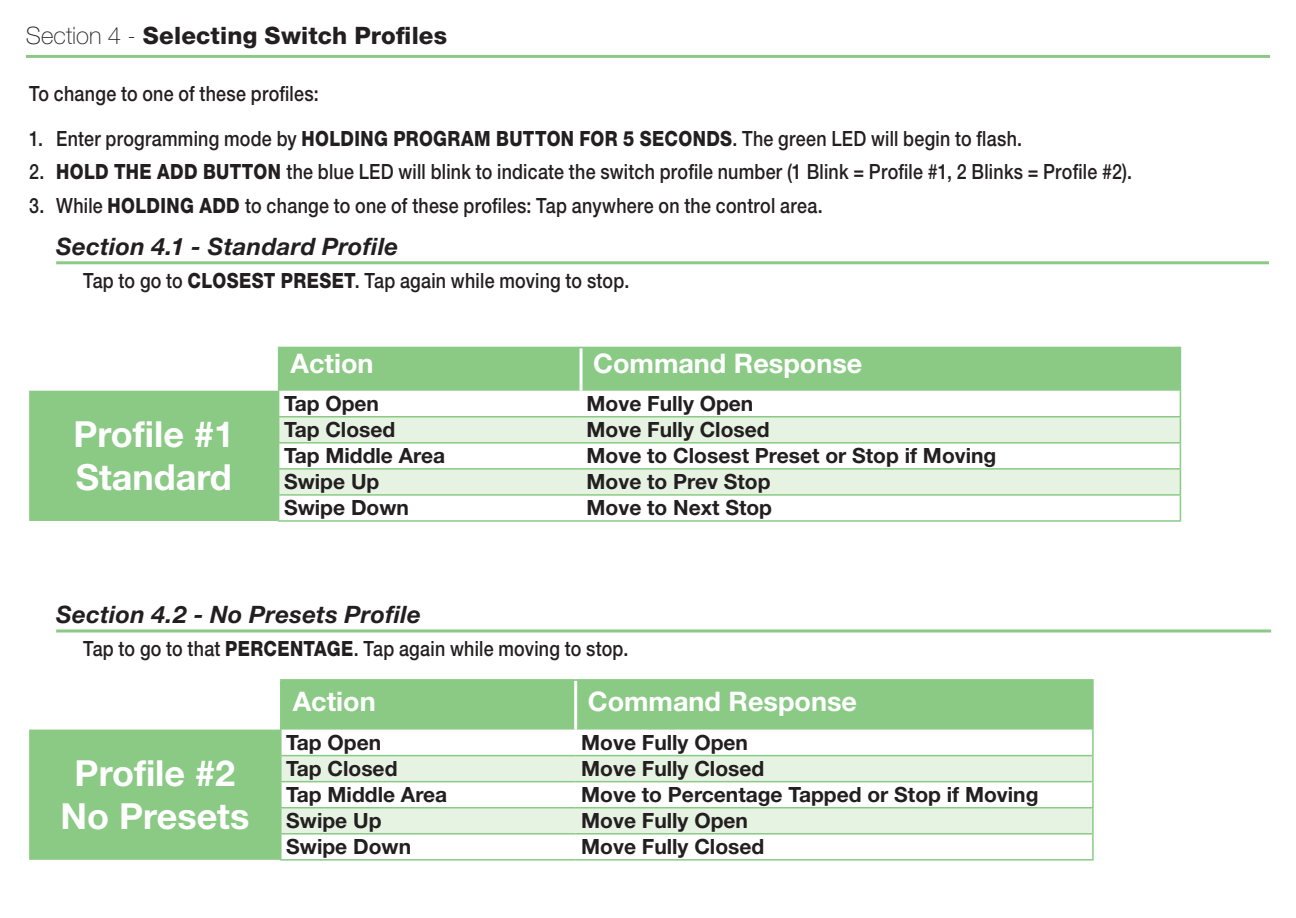
<style>
.page{position:relative;width:1296px;height:918px;background:#fff}
.page>*{position:absolute;margin:0;border:0;box-sizing:border-box;transform-origin:0 0}
.t1{font:700 36px/43.2px "Helvetica Neue LT Pro";color:#fff}
.t2{font:700 27px "Helvetica Neue LT Pro";color:#fff}
.Instructions_Section{font:italic 700 24px "Helvetica Neue LT Std";letter-spacing:.015em;color:#231f20}
.Instructions_Section-2{font:800 24px "Helvetica Neue LT Std";letter-spacing:.005em;color:#231f20}
.IO_Instructions{font:500 21px "Helvetica Neue LT Std";letter-spacing:.015em;color:#231f20;scale:.85 1}
.t3{font:700 21px "Helvetica Neue LT Pro";color:#231f20}
.s1{font-weight:100}
.s2{font-weight:800}
</style>
<div class="page">
<hr style="left:56px;top:261px;width:1213px;height:3px;background:#8aca85">
<svg style="left:29px;top:347px;width:1151px;height:174px;fill:#8aca85"></svg>
<svg style="left:279px;top:418px;width:901px;height:76px;fill:#e6f2e2"></svg>
<hr style="left:278px;top:416px;width:303px;height:2px;background:#8aca85">
<hr style="left:581px;top:416px;width:600px;height:2px;background:#8aca85">
<hr style="left:278px;top:442px;width:303px;height:2px;background:#8aca85">
<hr style="left:581px;top:442px;width:600px;height:2px;background:#8aca85">
<hr style="left:278px;top:468px;width:303px;height:2px;background:#8aca85">
<hr style="left:581px;top:468px;width:600px;height:2px;background:#8aca85">
<hr style="left:278px;top:494px;width:303px;height:2px;background:#8aca85">
<hr style="left:581px;top:494px;width:600px;height:2px;background:#8aca85">
<hr style="left:580px;top:348px;width:3px;height:43px;background:#fff">
<hr style="left:278px;top:347px;width:303px;height:1px;background:#8aca85">
<hr style="left:278px;top:348px;width:1px;height:43px;background:#8aca85">
<hr style="left:581px;top:347px;width:600px;height:1px;background:#8aca85">
<hr style="left:1180px;top:348px;width:1px;height:43px;background:#8aca85">
<svg style="left:278px;top:391px;width:1px;height:129px"></svg>
<svg style="left:1180px;top:391px;width:1px;height:129px"></svg>
<hr style="left:278px;top:520px;width:303px;height:2px;background:#8aca85">
<hr style="left:581px;top:520px;width:600px;height:2px;background:#8aca85">
<hr style="left:56px;top:629px;width:1215px;height:3px;background:#8aca85">
<svg style="left:29px;top:681px;width:1063px;height:179px;fill:#8aca85"></svg>
<svg style="left:282px;top:756px;width:810px;height:77px;fill:#e6f2e2"></svg>
<hr style="left:280px;top:755px;width:296px;height:1px;background:#8aca85">
<hr style="left:576px;top:755px;width:518px;height:1px;background:#8aca85">
<hr style="left:280px;top:781px;width:296px;height:1px;background:#8aca85">
<hr style="left:576px;top:781px;width:518px;height:1px;background:#8aca85">
<hr style="left:280px;top:807px;width:296px;height:1px;background:#8aca85">
<hr style="left:576px;top:807px;width:518px;height:1px;background:#8aca85">
<hr style="left:280px;top:833px;width:296px;height:2px;background:#8aca85">
<hr style="left:576px;top:833px;width:518px;height:2px;background:#8aca85">
<hr style="left:574px;top:681px;width:3px;height:49px;background:#fff">
<hr style="left:280px;top:679px;width:296px;height:2px;background:#8aca85">
<hr style="left:280px;top:681px;width:2px;height:49px;background:#8aca85">
<hr style="left:576px;top:679px;width:518px;height:2px;background:#8aca85">
<hr style="left:1092px;top:681px;width:2px;height:49px;background:#8aca85">
<hr style="left:280px;top:730px;width:2px;height:25px;background:#8aca85">
<hr style="left:1092px;top:730px;width:2px;height:25px;background:#8aca85">
<hr style="left:280px;top:756px;width:2px;height:25px;background:#8aca85">
<hr style="left:1092px;top:756px;width:2px;height:25px;background:#8aca85">
<hr style="left:280px;top:782px;width:2px;height:25px;background:#8aca85">
<hr style="left:1092px;top:782px;width:2px;height:25px;background:#8aca85">
<hr style="left:280px;top:808px;width:2px;height:25px;background:#8aca85">
<hr style="left:1092px;top:808px;width:2px;height:25px;background:#8aca85">
<hr style="left:280px;top:835px;width:2px;height:24px;background:#8aca85">
<hr style="left:1092px;top:835px;width:2px;height:24px;background:#8aca85">
<hr style="left:280px;top:859px;width:296px;height:2px;background:#8aca85">
<hr style="left:576px;top:859px;width:518px;height:2px;background:#8aca85">
<hr style="left:26px;top:55px;width:1244px;height:3px;background:#8aca85">
<p class="Instructions_Section-2" style="left:26px;top:21px;width:423px"><span class="s1">Section 4 -</span> Selecting Switch Profiles</p>
<p class="IO_Instructions" style="left:29px;top:81px;width:342px">To change to one of these profi les:</p>
<p class="IO_Instructions" style="left:29px;top:126px;width:1170px">1. Enter programming mode by <span class="s2">HOLDING PROGRAM BUTTON FOR 5 SECONDS</span>. The green LED will begin to flash.</p>
<p class="IO_Instructions" style="left:29px;top:159px;width:1299px">2. <span class="s2">HOLD THE ADD BUTTON</span> the blue LED will blink to indicate the switch profile number (1 Blink = Profile #1, 2 Blinks = Profile #2).</p>
<p class="IO_Instructions" style="left:29px;top:193px;width:935px">3. While <span class="s2">HOLDING ADD</span> to change to one of these profi les: Tap anywhere on the control area.</p>
<p class="Instructions_Section" style="left:56px;top:231px;width:344px">Section 4.1 - Standard Profile</p>
<p class="IO_Instructions" style="left:83px;top:268px;width:644px">Tap to go to <span class="s2">CLOSEST PRESET</span>. Tap again while moving to stop.</p>
<p class="t1" style="left:74px;top:412px;width:162px">Profile #1<br>Standard</p>
<p class="t2" style="left:291px;top:347px;width:84px">Action</p>
<p class="t2" style="left:593px;top:347px;width:271px">Command Response</p>
<p class="t3" style="left:284px;top:391px;width:96px">Tap Open</p>
<p class="t3" style="left:587px;top:391px;width:168px">Move Fully Open</p>
<p class="t3" style="left:284px;top:417px;width:113px">Tap Closed</p>
<p class="t3" style="left:587px;top:417px;width:185px">Move Fully Closed</p>
<p class="t3" style="left:284px;top:443px;width:162px">Tap Middle Area</p>
<p class="t3" style="left:587px;top:443px;width:411px">Move to Closest Preset or Stop if Moving</p>
<p class="t3" style="left:284px;top:469px;width:97px">Swipe Up</p>
<p class="t3" style="left:587px;top:469px;width:186px">Move to Prev Stop</p>
<p class="t3" style="left:284px;top:495px;width:126px">Swipe Down</p>
<p class="t3" style="left:587px;top:495px;width:187px">Move to Next Stop</p>
<p class="Instructions_Section" style="left:56px;top:600px;width:366px">Section 4.2 - No Presets Profile</p>
<p class="IO_Instructions" style="left:83px;top:636px;width:643px">Tap to go to that <span class="s2">PERCENTAGE</span>. Tap again while moving to stop.</p>
<p class="t2" style="left:293px;top:685px;width:84px">Action</p>
<p class="t2" style="left:588px;top:685px;width:271px">Command Response</p>
<p class="t1" style="left:61px;top:751px;width:190px;text-align:center">Profile #2<br>No Presets</p>
<p class="t3" style="left:286px;top:730px;width:96px">Tap Open</p>
<p class="t3" style="left:581px;top:730px;width:168px">Move Fully Open</p>
<p class="t3" style="left:286px;top:756px;width:113px">Tap Closed</p>
<p class="t3" style="left:581px;top:756px;width:185px">Move Fully Closed</p>
<p class="t3" style="left:286px;top:782px;width:162px">Tap Middle Area</p>
<p class="t3" style="left:581px;top:782px;width:459px">Move to Percentage Tapped or Stop if Moving</p>
<p class="t3" style="left:286px;top:808px;width:97px">Swipe Up</p>
<p class="t3" style="left:581px;top:808px;width:168px">Move Fully Open</p>
<p class="t3" style="left:286px;top:834px;width:126px">Swipe Down</p>
<p class="t3" style="left:581px;top:834px;width:185px">Move Fully Closed</p>
</div>
